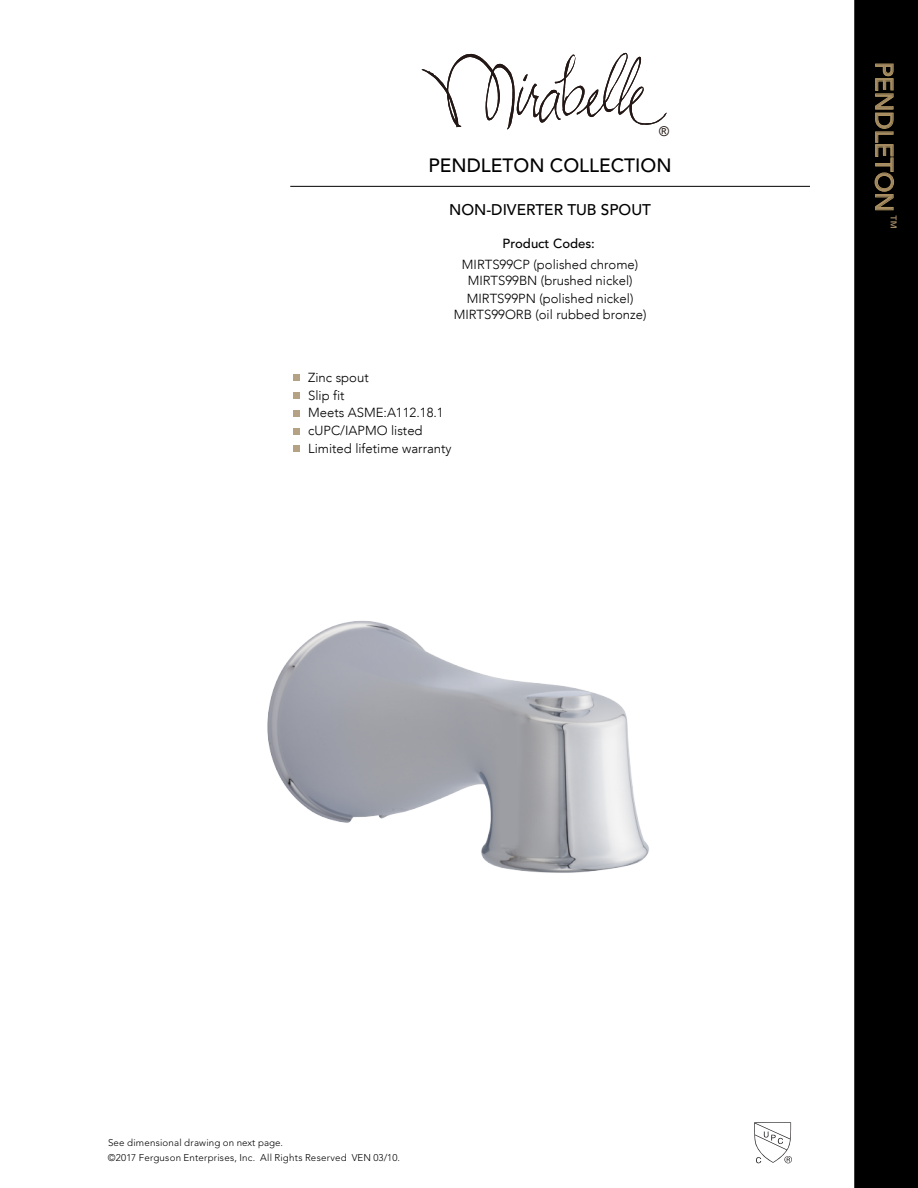
<style>
.page{position:relative;width:918px;height:1188px;background:#fff}
.page>*{position:absolute;margin:0;border:0;box-sizing:border-box;transform-origin:0 0}
.t1{font:500 24.75px "Avenir";color:#a38a65}
.t2{font:500 19.2px "Avenir";color:#000}
.t3{font:500 15.3px "Avenir";color:#000}
.t4{font:500 14.4px "Avenir";color:#a38a65}
.t5{font:13.5px "Arial";color:#231815}
.t6{font:300 13.2px/16.4px "Avenir LT";color:#000;text-align:center}
.t7{font:500 13.2px "Avenir";color:#000}
.t8{font:300 9.75px/15px "Avenir";letter-spacing:.02em;color:#000}
</style>
<div class="page">
<div style="left:854px;top:0;width:64px;height:1188px;background:#000"></div>
<svg style="left:421px;top:52px;width:246px;height:77px"></svg>
<hr style="left:290px;top:186px;width:520px;height:1px;background:#000">
<div style="left:294px;top:374px;width:6px;height:7px;background:#b5a183"></div>
<div style="left:294px;top:392px;width:6px;height:7px;background:#b5a183"></div>
<div style="left:294px;top:410px;width:6px;height:7px;background:#b5a183"></div>
<div style="left:294px;top:428px;width:6px;height:7px;background:#b5a183"></div>
<svg style="left:754px;top:1122px;width:38px;height:42px"></svg>
<svg style="left:875px;top:64px;width:19px;height:146px"></svg>
<svg style="left:294px;top:445px;width:6px;height:6px"></svg>
<img style="left:267px;top:621px;width:382px;height:252px">
<p class="t5" style="left:659px;top:122px;width:11px">®</p>
<h2 class="t2" style="left:428px;top:155px;width:245px">PENDLETON COLLECTION</h2>
<p class="t3" style="left:449px;top:201px;width:203px">NON-DIVERTER TUB SPOUT</p>
<p class="t7" style="left:503px;top:236px;width:94px">Product Codes:</p>
<p class="t6" style="left:462px;top:256px;width:178px">MIRTS99CP (polished chrome)<br>MIRTS99BN (brushed nickel)</p>
<p class="t6" style="left:454px;top:290px;width:194px">MIRTS99PN (polished nickel)<br>MIRTS99ORB (oil rubbed bronze)</p>
<p class="t6" style="left:308px;top:369px;width:62px">Zinc spout</p>
<p class="t6" style="left:308px;top:387px;width:137px;line-height:17.4px;text-align:left">Slip fit<br>Meets ASME:A112.18.1</p>
<p class="t6" style="left:308px;top:422px;width:145px;line-height:17.9px;text-align:left">cUPC/IAPMO listed<br>Limited lifetime warranty</p>
<h1 class="t1" style="left:898px;top:62px;width:152px;rotate:90deg">PENDLETON</h1>
<p class="t4" style="left:900px;top:215px;width:16px;rotate:90deg">™</p>
<p class="t8" style="left:108px;top:1135px;width:293px">See dimensional drawing on next page.<br>©2017 Ferguson Enterprises, Inc. All Rights Reserved VEN 03/10.</p>
</div>
